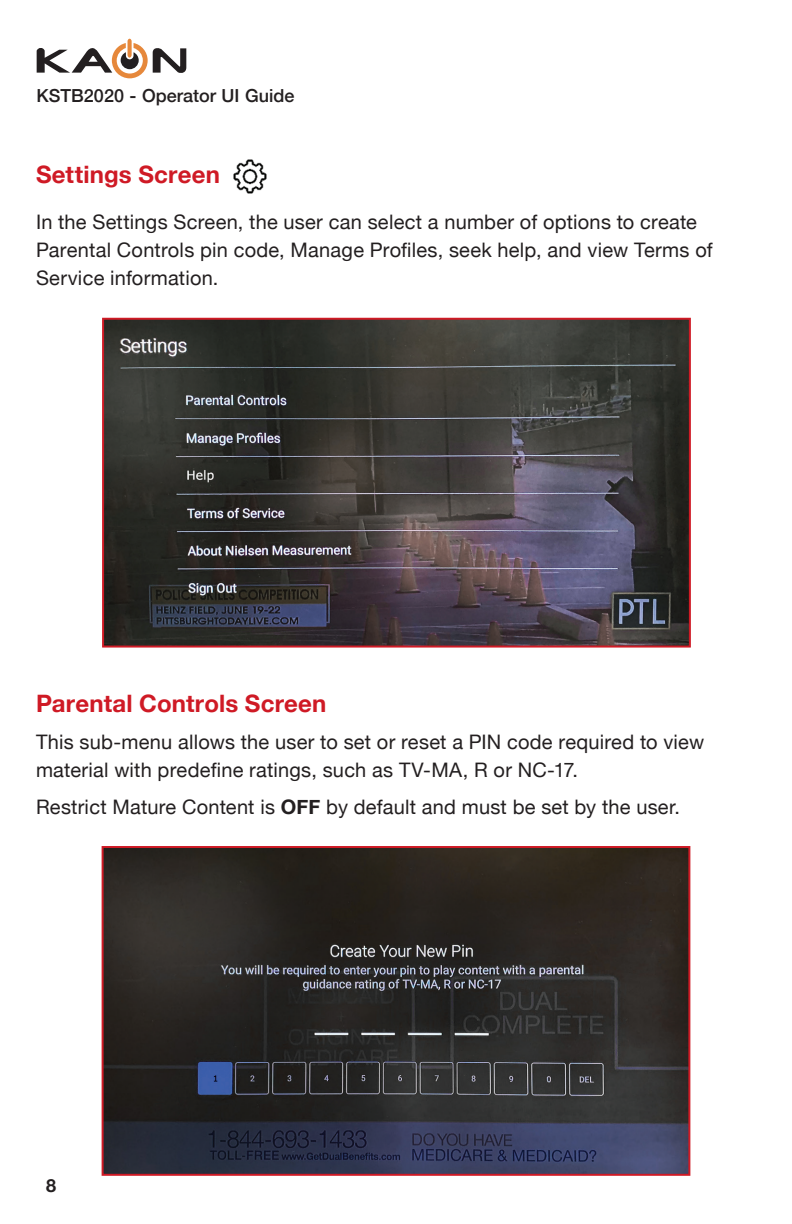
<style>
.page{position:relative;width:792px;height:1224px;background:#fff}
.page>*{position:absolute;margin:0;border:0;box-sizing:border-box;transform-origin:0 0}
.t1{font:700 24px "Helvetica Neue";letter-spacing:.005em;color:#cf1a25}
.t2{font:20px/28px "Helvetica Neue";letter-spacing:.01em;color:#231f20}
.t3{font:500 18px "Helvetica Neue";color:#231f20}
.t4{font:700 18px "Helvetica Neue";color:#231f20}
.s1{font-weight:700}
</style>
<div class="page">
<svg style="left:37px;top:39px;width:149px;height:39px"></svg>
<img style="left:105px;top:849px;width:582px;height:324px">
<div style="left:102px;top:846px;width:588px;height:330px;border:2px solid #cf1a25"></div>
<img style="left:105px;top:321px;width:583px;height:324px">
<div style="left:102px;top:318px;width:589px;height:330px;border:2px solid #cf1a25"></div>
<img style="left:233px;top:160px;width:34px;height:34px">
<p class="t3" style="left:37px;top:81px;width:259px">KSTB2020 - Operator UI Guide</p>
<p class="t1" style="left:36px;top:156px;width:186px">Settings Screen</p>
<p class="t2" style="left:36px;top:209px;width:678px">In the Settings Screen, the user can select a number of options to create<br>Parental Controls pin code, Manage Profiles, seek help, and view Terms of<br>Service information.</p>
<p class="t1" style="left:36px;top:685px;width:292px">Parental Controls Screen</p>
<p class="t2" style="left:36px;top:729px;width:670px">This sub-menu allows the user to set or reset a PIN code required to view material with predefine ratings, such as TV-MA, R or NC-17.</p>
<p class="t2" style="left:36px;top:794px;width:646px">Restrict Mature Content is <span class="s1">OFF</span> by default and must be set by the user.</p>
<p class="t4" style="left:46px;top:1171px;width:12px">8</p>
</div>
